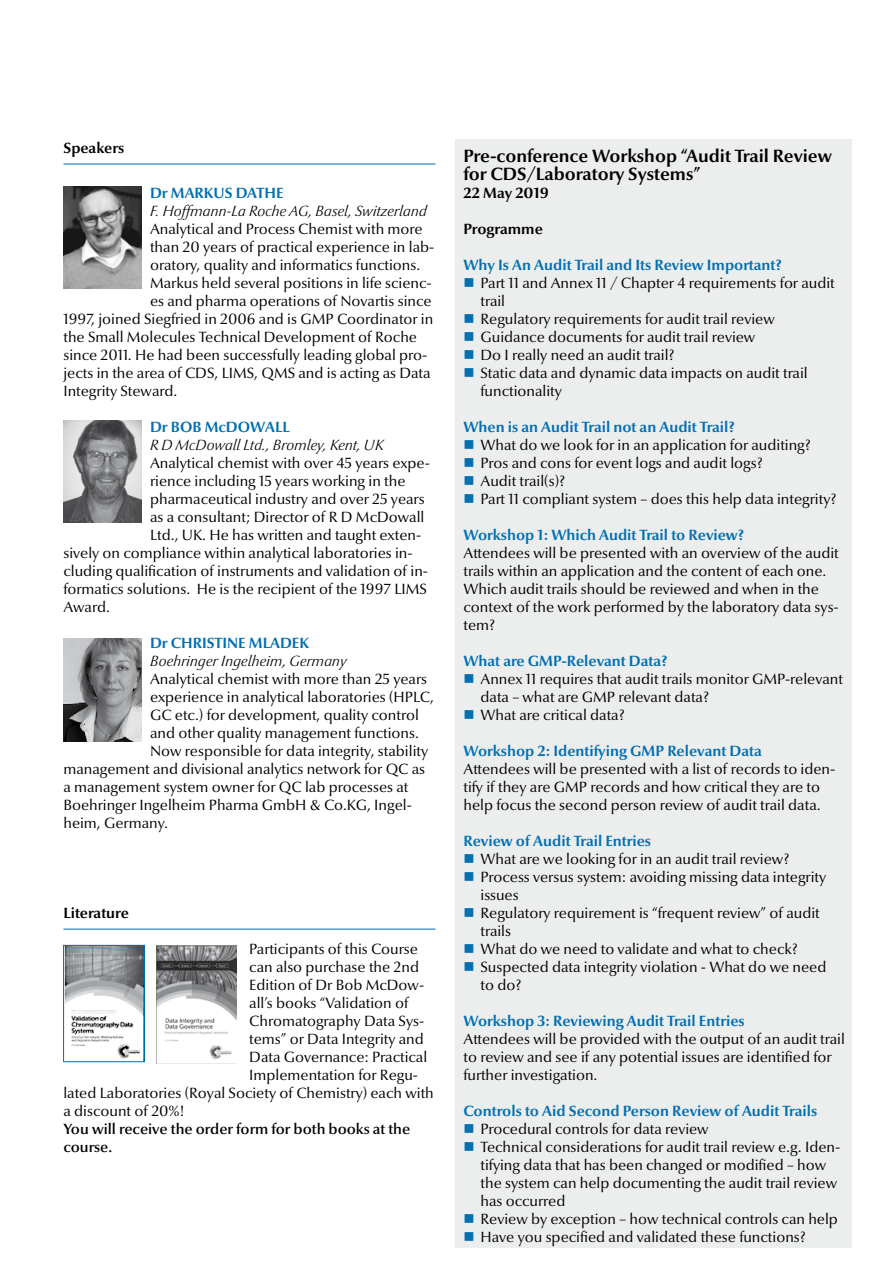
<style>
.page{position:relative;width:893px;height:1263px;background:#fff}
.page>*{position:absolute;margin:0;border:0;box-sizing:border-box;transform-origin:0 0}
.t1{font:700 18px/18px "Optima Nova LT";color:#000}
.t2{font:15px/18px "Optima Nova LT";color:#000}
.t3{font:700 15px "Optima Nova LT";color:#006fb4}
.t4{font:italic 300 15px "Optima Nova LT";color:#000}
.t5{font:600 15px/18px "Optima Nova LT";color:#000}
.t6{font:700 15px "Optima Nova LT";color:#000}
</style>
<div class="page">
<hr style="left:63px;top:164px;width:372px;height:1px;background:#006fb4">
<hr style="left:63px;top:929px;width:372px;height:1px;background:#006fb4">
<img style="left:63px;top:186px;width:79px;height:103px">
<img style="left:63px;top:420px;width:79px;height:103px">
<img style="left:63px;top:638px;width:79px;height:103px">
<img style="left:65px;top:947px;width:78px;height:112px">
<div style="left:63px;top:945px;width:82px;height:117px;border:1px solid #006fb4"></div>
<img style="left:157px;top:945px;width:80px;height:119px">
<div style="left:455px;top:139px;width:397px;height:1108px;background:#eceded"></div>
<p class="t6" style="left:63px;top:139px;width:62px">Speakers</p>
<p class="t3" style="left:150px;top:184px;width:135px">Dr MARKUS DATHE</p>
<p class="t4" style="left:150px;top:202px;width:278px">F. Hoffmann-La Roche AG, Basel, Switzerland</p>
<p class="t2" style="left:150px;top:220px;width:274px">Analytical and Process Chemist with more</p>
<p class="t2" style="left:150px;top:238px;width:286px">than 20 years of practical experience in lab-</p>
<p class="t2" style="left:150px;top:256px;width:272px">oratory, quality and informatics functions.</p>
<p class="t2" style="left:150px;top:274px;width:283px">Markus held several positions in life scienc-</p>
<p class="t2" style="left:150px;top:292px;width:283px">es and pharma operations of Novartis since</p>
<p class="t2" style="left:63px;top:310px;width:371px">1997, joined Siegfried in 2006 and is GMP Coordinator in</p>
<p class="t2" style="left:63px;top:328px;width:355px">the Small Molecules Technical Development of Roche</p>
<p class="t2" style="left:63px;top:346px;width:365px">since 2011. He had been successfully leading global pro-</p>
<p class="t2" style="left:63px;top:364px;width:369px">jects in the area of CDS, LIMS, QMS and is acting as Data</p>
<p class="t2" style="left:63px;top:382px;width:116px">Integrity Steward.</p>
<p class="t3" style="left:150px;top:418px;width:141px">Dr BOB McDOWALL</p>
<p class="t4" style="left:150px;top:436px;width:235px">R D McDowall Ltd., Bromley, Kent, UK</p>
<p class="t2" style="left:150px;top:454px;width:281px">Analytical chemist with over 45 years expe-</p>
<p class="t2" style="left:150px;top:472px;width:257px">rience including 15 years working in the</p>
<p class="t2" style="left:150px;top:490px;width:276px">pharmaceutical industry and over 25 years</p>
<p class="t2" style="left:150px;top:508px;width:276px">as a consultant; Director of R D McDowall</p>
<p class="t2" style="left:150px;top:526px;width:273px">Ltd., UK. He has written and taught exten-</p>
<p class="t2" style="left:63px;top:544px;width:351px">sively on compliance within analytical laboratories in-</p>
<p class="t2" style="left:63px;top:562px;width:366px">cluding qualification of instruments and validation of in-</p>
<p class="t2" style="left:63px;top:580px;width:365px">formatics solutions. He is the recipient of the 1997 LIMS</p>
<p class="t2" style="left:63px;top:598px;width:48px">Award.</p>
<p class="t3" style="left:150px;top:634px;width:161px">Dr CHRISTINE MLADEK</p>
<p class="t4" style="left:150px;top:652px;width:198px">Boehringer Ingelheim, Germany</p>
<p class="t2" style="left:150px;top:670px;width:279px">Analytical chemist with more than 25 years</p>
<p class="t2" style="left:150px;top:688px;width:285px">experience in analytical laboratories (HPLC,</p>
<p class="t2" style="left:150px;top:706px;width:270px">GC etc.) for development, quality control</p>
<p class="t2" style="left:150px;top:724px;width:270px">and other quality management functions.</p>
<p class="t2" style="left:150px;top:742px;width:280px">Now responsible for data integrity, stability</p>
<p class="t2" style="left:63px;top:760px;width:363px">management and divisional analytics network for QC as</p>
<p class="t2" style="left:63px;top:778px;width:347px">a management system owner for QC lab processes at</p>
<p class="t2" style="left:63px;top:796px;width:350px">Boehringer Ingelheim Pharma GmbH &amp; Co.KG, Ingel-</p>
<p class="t2" style="left:63px;top:814px;width:106px">heim, Germany.</p>
<p class="t6" style="left:63px;top:904px;width:67px">Literature</p>
<p class="t2" style="left:249px;top:940px;width:170px">Participants of this Course</p>
<p class="t2" style="left:249px;top:958px;width:171px">can also purchase the 2nd</p>
<p class="t2" style="left:249px;top:976px;width:176px">Edition of Dr Bob McDow-</p>
<p class="t2" style="left:249px;top:994px;width:160px">all’s books “Validation of</p>
<p class="t2" style="left:249px;top:1012px;width:177px">Chromatography Data Sys-</p>
<p class="t2" style="left:249px;top:1030px;width:176px">tems” or Data Integrity and</p>
<p class="t2" style="left:249px;top:1048px;width:179px">Data Governance: Practical</p>
<p class="t2" style="left:249px;top:1066px;width:170px">Implementation for Regu-</p>
<p class="t2" style="left:63px;top:1084px;width:372px">lated Laboratories (Royal Society of Chemistry) each with</p>
<p class="t2" style="left:63px;top:1102px;width:123px">a discount of 20%!</p>
<p class="t5" style="left:63px;top:1120px;width:348px">You will receive the order form for both books at the course.</p>
<p class="t1" style="left:463px;top:147px;width:370px">Pre-conference Workshop “Audit Trail Review for CDS/Laboratory Systems”</p>
<p class="t6" style="left:463px;top:184px;width:87px">22 May 2019</p>
<p class="t6" style="left:463px;top:220px;width:81px">Programme</p>
<p class="t3" style="left:463px;top:256px;width:320px">Why Is An Audit Trail and Its Review Important?</p>
<p class="t2" style="left:480px;top:274px;width:356px">Part 11 and Annex 11 / Chapter 4 requirements for audit trail<br>Regulatory requirements for audit trail review Guidance documents for audit trail review<br>Do I really need an audit trail?<br>Static data and dynamic data impacts on audit trail functionality</p>
<p class="t3" style="left:463px;top:418px;width:273px">When is an Audit Trail not an Audit Trail?</p>
<p class="t2" style="left:480px;top:436px;width:357px">What do we look for in an application for auditing?<br>Pros and cons for event logs and audit logs?<br>Audit trail(s)?<br>Part 11 compliant system – does this help data integrity?</p>
<p class="t3" style="left:463px;top:526px;width:282px">Workshop 1: Which Audit Trail to Review?</p>
<p class="t2" style="left:463px;top:544px;width:377px">Attendees will be presented with an overview of the audit trails within an application and the content of each one.<br>Which audit trails should be reviewed and when in the context of the work performed by the laboratory data sys&shy;tem?</p>
<p class="t3" style="left:463px;top:652px;width:205px">What are GMP-Relevant Data?</p>
<p class="t2" style="left:480px;top:670px;width:364px">Annex 11 requires that audit trails monitor GMP-relevant data – what are GMP relevant data?<br>What are critical data?</p>
<p class="t3" style="left:463px;top:742px;width:300px">Workshop 2: Identifying GMP Relevant Data</p>
<p class="t2" style="left:463px;top:760px;width:373px">Attendees will be presented with a list of records to iden&shy;tify if they are GMP records and how critical they are to help focus the second person review of audit trail data.</p>
<p class="t3" style="left:463px;top:832px;width:189px">Review of Audit Trail Entries</p>
<p class="t2" style="left:480px;top:850px;width:347px">What are we looking for in an audit trail review?<br>Process versus system: avoiding missing data integrity issues<br>Regulatory requirement is “frequent review” of audit trails<br>What do we need to validate and what to check?<br>Suspected data integrity violation - What do we need to do?</p>
<p class="t3" style="left:463px;top:1012px;width:283px">Workshop 3: Reviewing Audit Trail Entries</p>
<p class="t2" style="left:463px;top:1030px;width:383px">Attendees will be provided with the output of an audit trail to review and see if any potential issues are identified for further investigation.</p>
<p class="t3" style="left:463px;top:1102px;width:355px">Controls to Aid Second Person Review of Audit Trails</p>
<p class="t2" style="left:480px;top:1120px;width:361px">Procedural controls for data review<br>Technical considerations for audit trail review e.g. Iden&shy;tifying data that has been changed or modified – how the system can help documenting the audit trail review has occurred<br>Review by exception – how technical controls can help Have you specified and validated these functions?</p>
</div>
